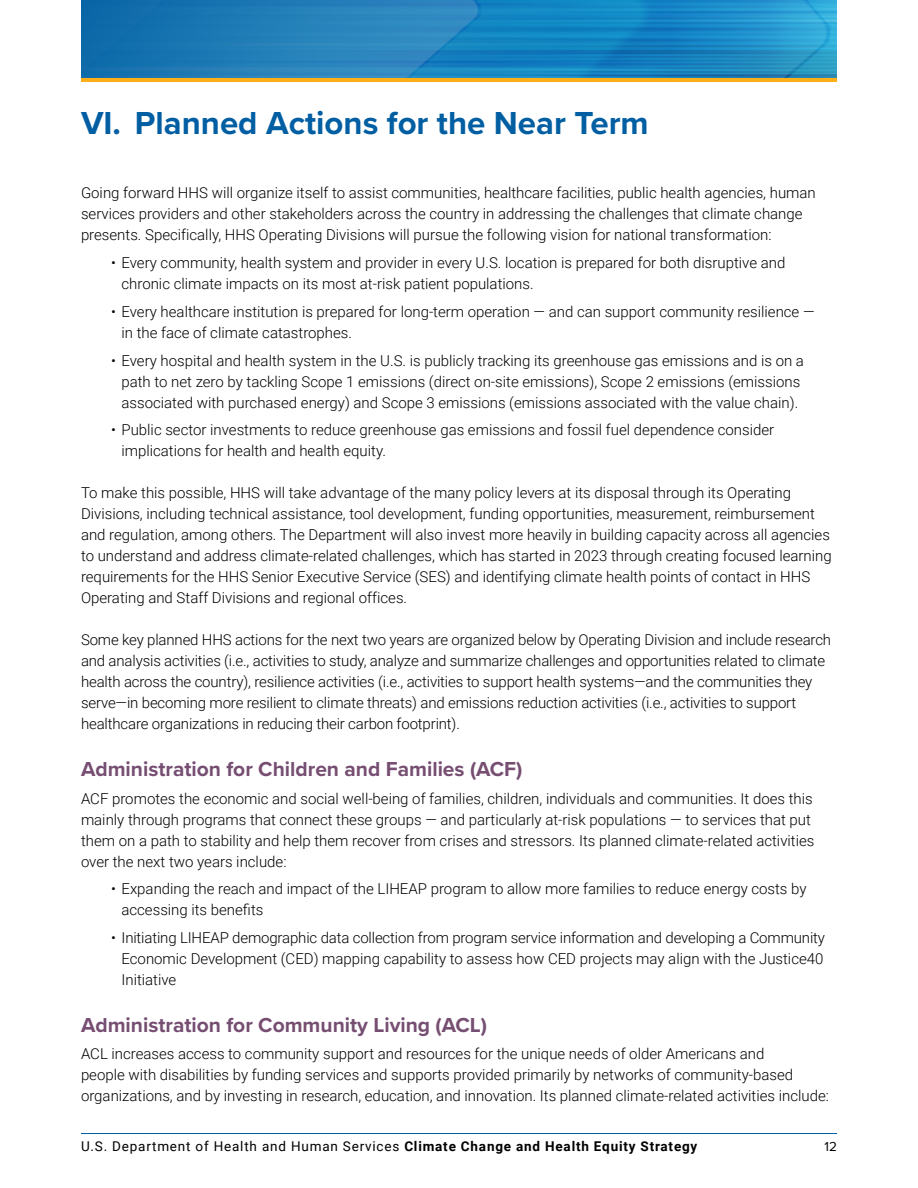
<style>
.page{position:relative;width:918px;height:1188px;background:#fff}
.page>*{position:absolute;margin:0;border:0;box-sizing:border-box;transform-origin:0 0}
.t1{font:700 33px "Proxima Nova";color:#005ea2}
.t2{font:700 21px "Proxima Nova";color:#764e72}
.t3{font:300 15px/21px "Roboto";color:#000}
.t4{font:13.5px "Roboto";letter-spacing:.06em;color:#000}
.t5{font:13.5px "Proxima Nova";color:#000}
.s1{font-weight:700}
</style>
<div class="page">
<hr style="left:81px;top:1133px;width:756px;height:1px;background:#005ea2">
<img style="left:81px;top:0;width:756px;height:78px">
<hr style="left:81px;top:78px;width:756px;height:4px;background:#fcaf17">
<h2 class="t1" style="left:81px;top:98px;width:569px">VI. Planned Actions for the Near Term</h2>
<p class="t3" style="left:81px;top:182px;width:736px">Going forward HHS will organize itself to assist communities, healthcare facilities, public health agencies, human services providers and other stakeholders across the country in addressing the challenges that climate change presents. Specifically, HHS Operating Divisions will pursue the following vision for national transformation:</p>
<p class="t3" style="left:122px;top:252px;width:665px;text-indent:-10px">• Every community, health system and provider in every U.S. location is prepared for both disruptive and chronic climate impacts on its most at-risk patient populations.</p>
<p class="t3" style="left:122px;top:300px;width:695px;text-indent:-10px">• Every healthcare institution is prepared for long-term operation — and can support community resilience — in the face of climate catastrophes.</p>
<p class="t3" style="left:111px;top:349px;width:694px;text-align:center">• Every hospital and health system in the U.S. is publicly tracking its greenhouse gas emissions and is on a path to net zero by tackling Scope 1 emissions (direct on-site emissions), Scope 2 emissions (emissions associated with purchased energy) and Scope 3 emissions (emissions associated with the value chain).</p>
<p class="t3" style="left:122px;top:419px;width:654px;text-indent:-10px">• Public sector investments to reduce greenhouse gas emissions and fossil fuel dependence consider implications for health and health equity.</p>
<p class="t3" style="left:81px;top:482px;width:752px">To make this possible, HHS will take advantage of the many policy levers at its disposal through its Operating Divisions, including technical assistance, tool development, funding opportunities, measurement, reimbursement and regulation, among others. The Department will also invest more heavily in building capacity across all agencies to understand and address climate-related challenges, which has started in 2023 through creating focused learning requirements for the HHS Senior Executive Service (SES) and identifying climate health points of contact in HHS Operating and Staff Divisions and regional offices.</p>
<p class="t3" style="left:81px;top:629px;width:752px">Some key planned HHS actions for the next two years are organized below by Operating Division and include research and analysis activities (i.e., activities to study, analyze and summarize challenges and opportunities related to climate health across the country), resilience activities (i.e., activities to support health systems—and the communities they serve—in becoming more resilient to climate threats) and emissions reduction activities (i.e., activities to support healthcare organizations in reducing their carbon footprint).</p>
<h3 class="t2" style="left:81px;top:753px;width:443px">Administration for Children and Families (ACF)</h3>
<p class="t3" style="left:81px;top:787px;width:735px">ACF promotes the economic and social well-being of families, children, individuals and communities. It does this mainly through programs that connect these groups — and particularly at-risk populations — to services that put them on a path to stability and help them recover from crises and stressors. Its planned climate-related activities over the next two years include:</p>
<p class="t3" style="left:122px;top:878px;width:687px;text-indent:-10px">• Expanding the reach and impact of the LIHEAP program to allow more families to reduce energy costs by accessing its benefits</p>
<p class="t3" style="left:122px;top:927px;width:705px;text-align:justify;text-indent:-10px">• Initiating LIHEAP demographic data collection from program service information and developing a Community Economic Development (CED) mapping capability to assess how CED projects may align with the Justice40<br>Initiative</p>
<h3 class="t2" style="left:81px;top:1009px;width:408px">Administration for Community Living (ACL)</h3>
<p class="t3" style="left:81px;top:1043px;width:749px">ACL increases access to community support and resources for the unique needs of older Americans and<br>people with disabilities by funding services and supports provided primarily by networks of community-based organizations, and by investing in research, education, and innovation. Its planned climate-related activities include:</p>
<p class="t4" style="left:81px;top:1137px;width:618px">U.S. Department of Health and Human Services <span class="s1">Climate Change and Health Equity Strategy</span></p>
<p class="t5" style="left:824px;top:1137px;width:14px">12</p>
</div>
